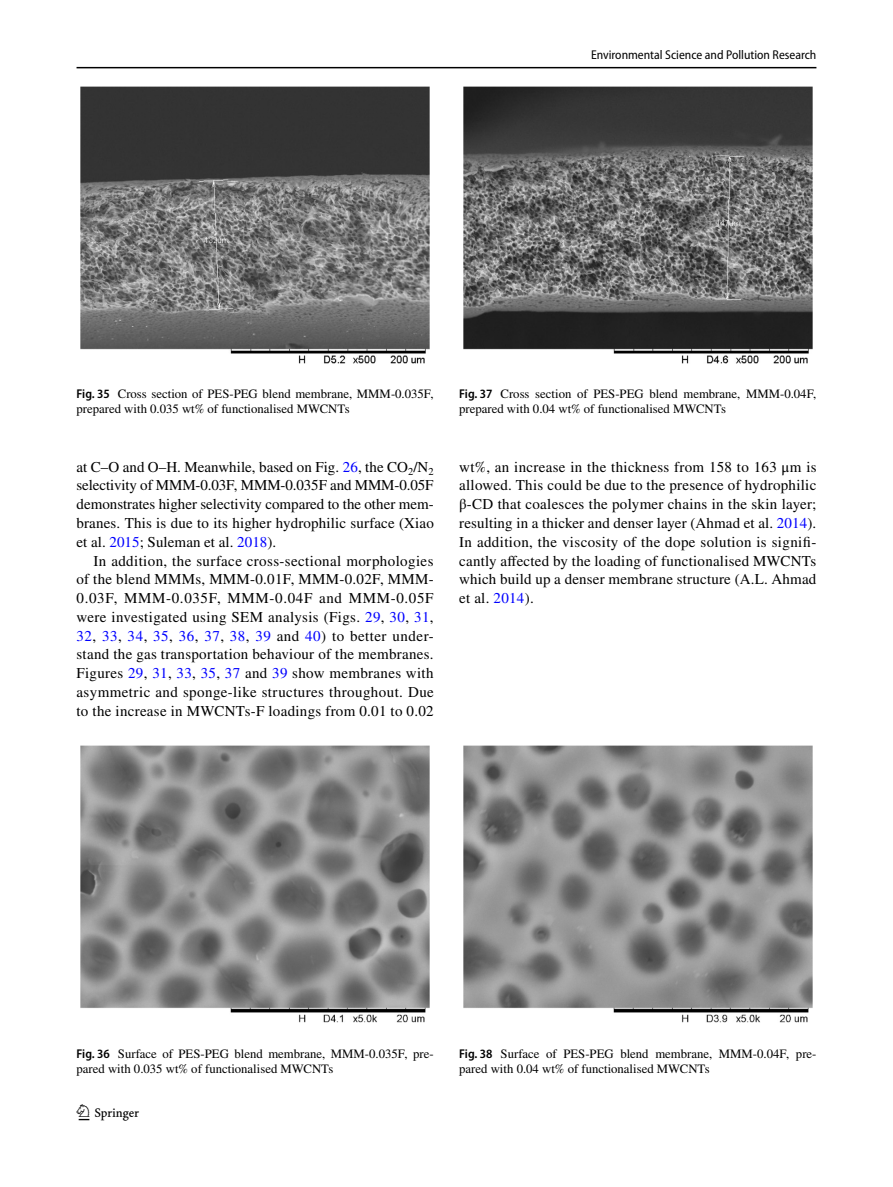
<style>
.page{position:relative;width:893px;height:1187px;background:#fff}
.page>*{position:absolute;margin:0;border:0;box-sizing:border-box;transform-origin:0 0}
.t1{font:22.5px "Springnew Regular 2";color:#000}
.t2{font:15px/18.8px "STIX";letter-spacing:.01em;color:#000;text-align:justify}
.t3{font:12.75px/15px "STIX";color:#000}
.t4{font:semi-condensed 12.75px "Myriad Pro";color:#000}
.s1{font-family:"Myriad Pro";font-weight:600;font-stretch:semi-condensed}
.s2{color:#00f}
</style>
<div class="page">
<hr style="left:77px;top:67px;width:739px;height:1px;background:#000">
<img style="left:81px;top:87px;width:348px;height:276px">
<img style="left:81px;top:745px;width:348px;height:277px">
<div style="left:459px;top:87px;width:357px;height:276px;background:linear-gradient(to bottom,#fff,#fff)"></div>
<img style="left:463px;top:87px;width:349px;height:276px">
<div style="left:459px;top:745px;width:357px;height:277px;background:linear-gradient(to bottom,#fff,#fff)"></div>
<img style="left:463px;top:745px;width:349px;height:277px">
<p class="t4" style="left:591px;top:48px;width:227px">Environmental Science and Pollution Research</p>
<p class="t3" style="left:77px;top:387px;width:359px"><span class="s1">Fig. 35</span> Cross section of PES-PEG blend membrane, MMM-0.035F, prepared with 0.035 wt% of functionalised MWCNTs</p>
<p class="t2" style="left:77px;top:458px;width:359px">at C–O and O–H. Meanwhile, based on Fig. <span class="s2">26</span>, the CO<sub>2</sub>/N<sub>2 </sub>selectivity of MMM-0.03F, MMM-0.035F and MMM-0.05F demonstrates higher selectivity compared to the other mem&shy;branes. This is due to its higher hydrophilic surface (Xiao et al. <span class="s2">2015</span>; Suleman et al. <span class="s2">2018</span>).</p>
<p class="t2" style="left:76px;top:552px;width:359px;text-indent:17px">In addition, the surface cross-sectional morphologies of the blend MMMs, MMM-0.01F, MMM-0.02F, MMM-0.03F, MMM-0.035F, MMM-0.04F and MMM-0.05F were investigated using SEM analysis (Figs. <span class="s2">29</span>, <span class="s2">30</span>, <span class="s2">31</span>, <span class="s2">32</span>, <span class="s2">33</span>, <span class="s2">34</span>, <span class="s2">35</span>, <span class="s2">36</span>, <span class="s2">37</span>, <span class="s2">38</span>, <span class="s2">39</span> and <span class="s2">40</span>) to better under&shy;stand the gas transportation behaviour of the membranes.<br>Figures <span class="s2">29</span>, <span class="s2">31</span>, <span class="s2">33</span>, <span class="s2">35</span>, <span class="s2">37</span> and <span class="s2">39</span> show membranes with asymmetric and sponge-like structures throughout. Due to the increase in MWCNTs-F loadings from 0.01 to 0.02</p>
<p class="t3" style="left:459px;top:387px;width:359px"><span class="s1">Fig. 37</span> Cross section of PES-PEG blend membrane, MMM-0.04F, prepared with 0.04 wt% of functionalised MWCNTs</p>
<p class="t2" style="left:459px;top:458px;width:359px">wt%, an increase in the thickness from 158 to 163 μm is allowed. This could be due to the presence of hydrophilic β-CD that coalesces the polymer chains in the skin layer; resulting in a thicker and denser layer (Ahmad et al. <span class="s2">2014</span>).<br>In addition, the viscosity of the dope solution is signifi&shy;cantly affected by the loading of functionalised MWCNTs which build up a denser membrane structure (A.L. Ahmad et al. <span class="s2">2014</span>).</p>
<p class="t3" style="left:77px;top:1046px;width:359px"><span class="s1">Fig. 36</span> Surface of PES-PEG blend membrane, MMM-0.035F, pre&shy;pared with 0.035 wt% of functionalised MWCNTs</p>
<h1 class="t1" style="left:79px;top:1104px;width:62px">1 3</h1>
<p class="t3" style="left:459px;top:1046px;width:359px"><span class="s1">Fig. 38</span> Surface of PES-PEG blend membrane, MMM-0.04F, pre&shy;pared with 0.04 wt% of functionalised MWCNTs</p>
</div>
